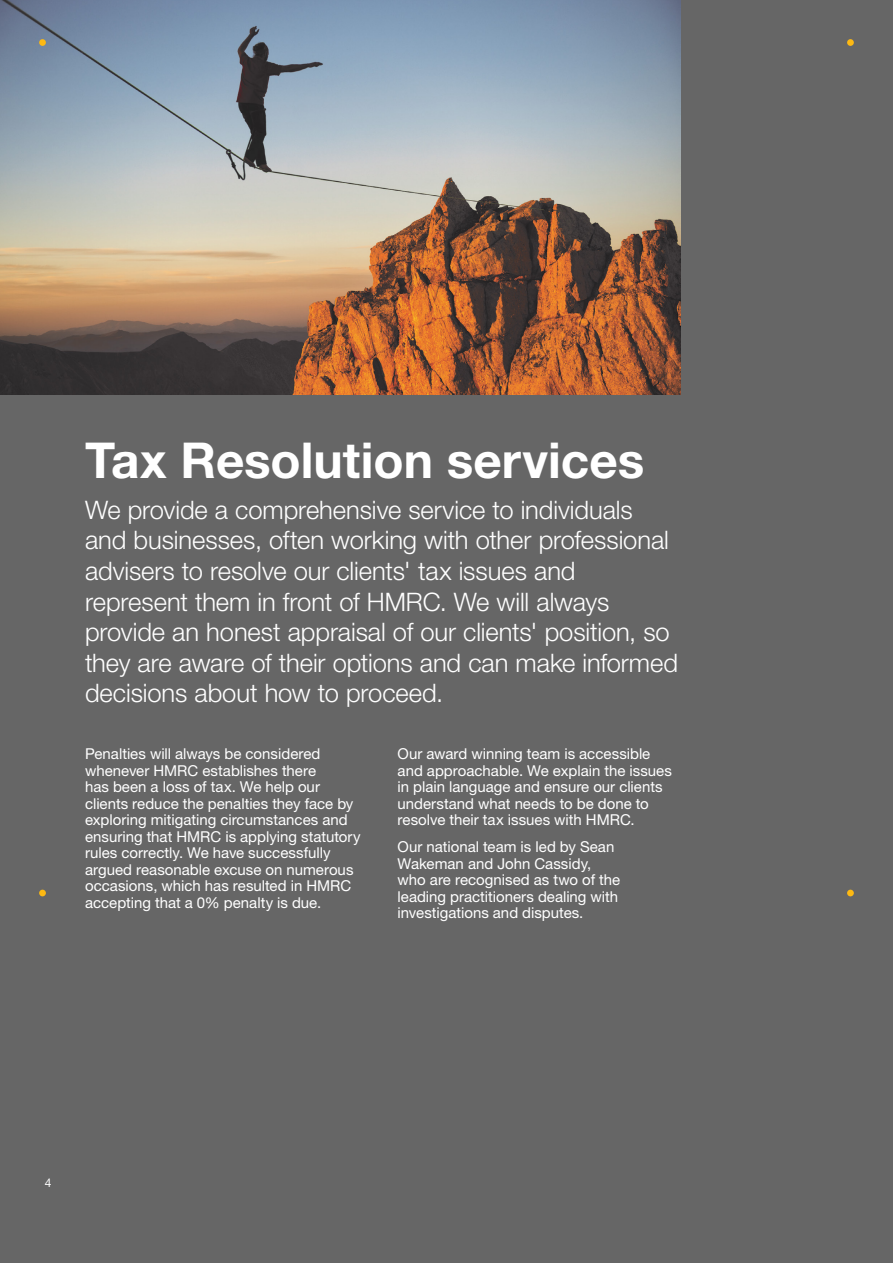
<style>
.page{position:relative;width:893px;height:1263px;background:#666}
.page>*{position:absolute;margin:0;border:0;box-sizing:border-box;transform-origin:0 0}
.t1{font:700 49.5px "Helvetica Neue LT Std";color:#fff}
.t2{font:300 25.5px/30.6px "Helvetica Neue LT Std";letter-spacing:-.005em;color:#fff}
.t3{font:15px/16.5px "Helvetica Neue LT Std";color:#fff}
.t4{font:12px "Helvetica Neue LT Std";color:#fff}
</style>
<div class="page">
<img style="left:0;top:0;width:680px;height:395px">
<div style="left:39px;top:39px;width:7px;height:7px;background:#fdb913;border-radius:50%"></div>
<div style="left:39px;top:890px;width:7px;height:6px;background:#fdb913;border-radius:50%"></div>
<div style="left:847px;top:890px;width:7px;height:6px;background:#fdb913;border-radius:50%"></div>
<div style="left:847px;top:39px;width:7px;height:7px;background:#fdb913;border-radius:50%"></div>
<h1 class="t1" style="left:85px;top:429px;width:561px">Tax Resolution services</h1>
<p class="t2" style="left:85px;top:494px;width:594px">We provide a comprehensive service to individuals and businesses, often working with other professional advisers to resolve our clients' tax issues and represent them in front of HMRC. We will always provide an honest appraisal of our clients' position, so they are aware of their options and can make informed decisions about how to proceed.</p>
<p class="t3" style="left:85px;top:745px;width:277px">Penalties will always be considered whenever HMRC establishes there<br>has been a loss of tax. We help our clients reduce the penalties they face by exploring mitigating circumstances and ensuring that HMRC is applying statutory rules correctly. We have successfully argued reasonable excuse on numerous occasions, which has resulted in HMRC accepting that a 0% penalty is due.</p>
<p class="t3" style="left:398px;top:745px;width:276px">Our award winning team is accessible and approachable. We explain the issues in plain language and ensure our clients understand what needs to be done to resolve their tax issues with HMRC.</p>
<p class="t3" style="left:398px;top:838px;width:224px">Our national team is led by Sean<br>Wakeman and John Cassidy, who are recognised as two of the leading practitioners dealing with investigations and disputes.</p>
<p class="t4" style="left:45px;top:1175px;width:8px">4</p>
</div>
